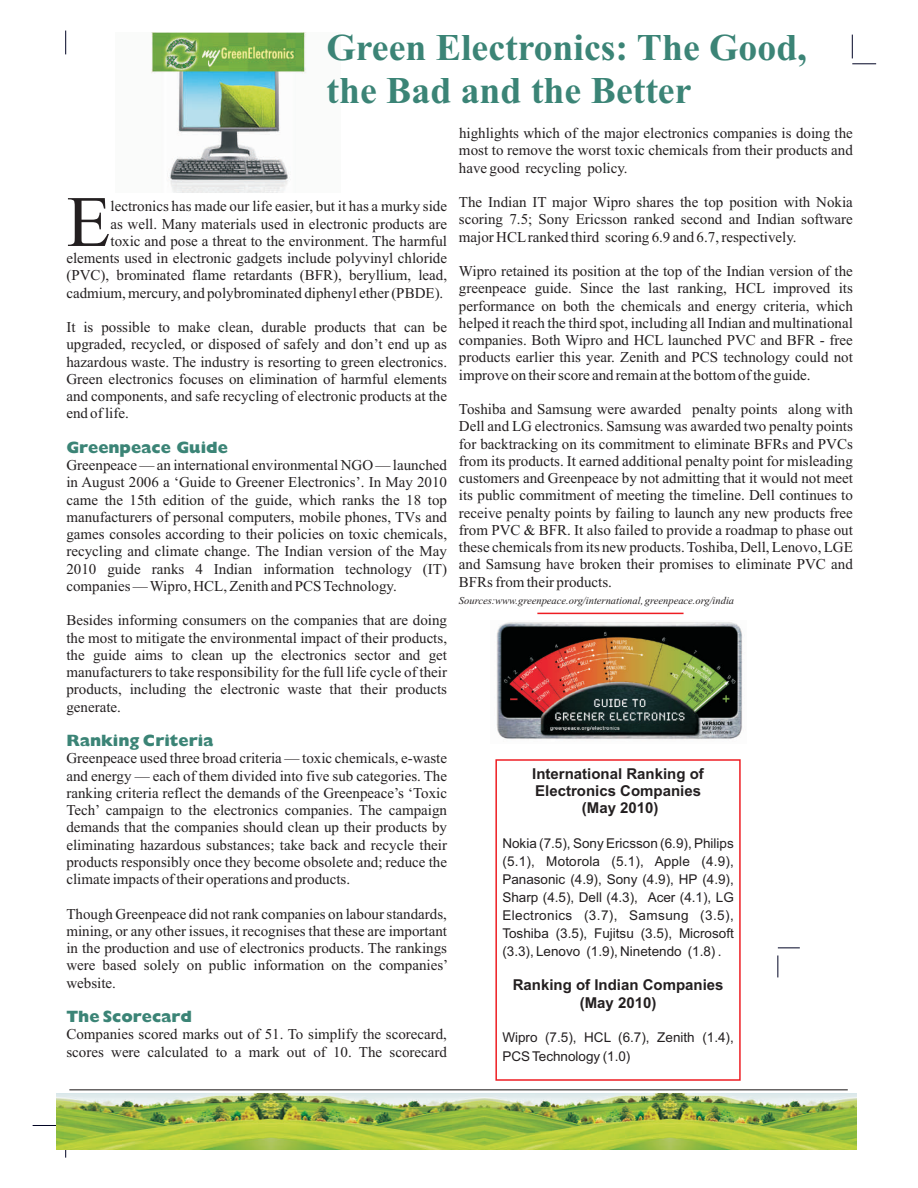
<style>
.page{position:relative;width:918px;height:1188px;background:#fff}
.page>*{position:absolute;margin:0;border:0;box-sizing:border-box;transform-origin:0 0}
.t1{font:72.3px "Times New Roman";color:#231f20}
.t2{font:700 37.8px/43.3px "Times New Roman";color:#3b8476}
.t3{font:800 16.5px "Gill Sans";color:#3b8476}
.t4{font:15px/17.2px "Times New Roman";color:#231f20;text-align:justify}
.t5{font:700 15px/17.2px "Arial";color:#231f20;text-align:center}
.t6{font:13.5px/18px "Arial";color:#231f20;text-align:justify}
.t7{font:italic 10.5px "Times New Roman";color:#231f20}
</style>
<div class="page">
<svg style="left:777px;top:955px;width:1px;height:22px"></svg>
<svg style="left:33px;top:1125px;width:23px;height:1px"></svg>
<svg style="left:778px;top:947px;width:22px;height:1px"></svg>
<hr style="left:69px;top:1089px;width:779px;height:1px;background:#231f20">
<img style="left:57px;top:1093px;width:799px;height:56px">
<svg style="left:65px;top:31px;width:1px;height:23px"></svg>
<svg style="left:852px;top:35px;width:24px;height:29px"></svg>
<img style="left:151px;top:32px;width:155px;height:160px">
<div style="left:495px;top:759px;width:246px;height:322px;border:2px solid #ee1d23"></div>
<img style="left:496px;top:622px;width:247px;height:118px">
<hr style="left:537px;top:613px;width:147px;height:1px;background:#ee1d23">
<h2 class="t2" style="left:327px;top:29px;width:482px">Green Electronics: The Good, the Bad and the Better</h2>
<h1 class="t1" style="left:66px;top:196px;width:46px">E</h1>
<p class="t4" style="left:111px;top:199px;width:338px">lectronics has made our life easier, but it has a murky side</p>
<p class="t4" style="left:66px;top:216px;width:382px;text-align:right">as well. Many materials used in electronic products are<br>toxic and pose a threat to the environment. The harmful elements used in electronic gadgets include polyvinyl chloride (PVC), brominated flame retardants (BFR), beryllium, lead, cadmium, mercury, and polybrominated diphenyl ether (PBDE).</p>
<p class="t4" style="left:66px;top:320px;width:382px">It is possible to make clean, durable products that can be upgraded, recycled, or disposed of safely and don’t end up as hazardous waste. The industry is resorting to green electronics.<br>Green electronics focuses on elimination of harmful elements and components, and safe recycling of electronic products at the end of life.</p>
<p class="t3" style="left:66px;top:442px;width:163px">Greenpeace Guide</p>
<p class="t4" style="left:66px;top:458px;width:382px">Greenpeace — an international environmental NGO — launched in August 2006 a ‘Guide to Greener Electronics’. In May 2010 came the 15th edition of the guide, which ranks the 18 top manufacturers of personal computers, mobile phones, TVs and games consoles according to their policies on toxic chemicals, recycling and climate change. The Indian version of the May 2010 guide ranks 4 Indian information technology (IT) companies — Wipro, HCL, Zenith and PCS Technology.</p>
<p class="t4" style="left:66px;top:613px;width:382px">Besides informing consumers on the companies that are doing the most to mitigate the environmental impact of their products, the guide aims to clean up the electronics sector and get manufacturers to take responsibility for the full life cycle of their products, including the electronic waste that their products generate.</p>
<p class="t4" style="left:66px;top:751px;width:382px">Greenpeace used three broad criteria — toxic chemicals, e-waste and energy — each of them divided into five sub categories. The ranking criteria reflect the demands of the Greenpeace’s ‘Toxic Tech’ campaign to the electronics companies. The campaign demands that the companies should clean up their products by eliminating hazardous substances; take back and recycle their products responsibly once they become obsolete and; reduce the climate impacts of their operations and products.</p>
<p class="t4" style="left:66px;top:906px;width:383px">Though Greenpeace did not rank companies on labour standards, mining, or any other issues, it recognises that these are important in the production and use of electronics products. The rankings were based solely on public information on the companies’ website.</p>
<p class="t3" style="left:66px;top:735px;width:149px">Ranking Criteria</p>
<p class="t3" style="left:66px;top:1011px;width:127px">The Scorecard</p>
<p class="t4" style="left:66px;top:1027px;width:382px">Companies scored marks out of 51. To simplify the scorecard, scores were calculated to a mark out of 10. The scorecard</p>
<p class="t4" style="left:459px;top:126px;width:395px">highlights which of the major electronics companies is doing the most to remove the worst toxic chemicals from their products and have good recycling policy.</p>
<p class="t4" style="left:459px;top:195px;width:395px">The Indian IT major Wipro shares the top position with Nokia scoring 7.5; Sony Ericsson ranked second and Indian software major HCLranked third scoring 6.9 and 6.7, respectively.</p>
<p class="t4" style="left:459px;top:264px;width:395px">Wipro retained its position at the top of the Indian version of the greenpeace guide. Since the last ranking, HCL improved its performance on both the chemicals and energy criteria, which helped it reach the third spot, including all Indian and multinational companies. Both Wipro and HCL launched PVC and BFR - free products earlier this year. Zenith and PCS technology could not improve on their score and remain at the bottom of the guide.</p>
<p class="t4" style="left:459px;top:402px;width:395px">Toshiba and Samsung were awarded penalty points along with Dell and LG electronics. Samsung was awarded two penalty points for backtracking on its commitment to eliminate BFRs and PVCs from its products. It earned additional penalty point for misleading customers and Greenpeace by not admitting that it would not meet its public commitment of meeting the timeline. Dell continues to receive penalty points by failing to launch any new products free from PVC &amp; BFR. It also failed to provide a roadmap to phase out these chemicals from its new products. Toshiba, Dell, Lenovo, LGE and Samsung have broken their promises to eliminate PVC and BFRs from their products.</p>
<p class="t7" style="left:459px;top:597px;width:277px">Sources:www.greenpeace.org/international, greenpeace.org/india</p>
<p class="t5" style="left:532px;top:766px;width:173px">International Ranking of<br>Electronics Companies (May 2010)</p>
<p class="t6" style="left:502px;top:835px;width:233px">Nokia (7.5), Sony Ericsson (6.9), Philips (5.1), Motorola (5.1), Apple (4.9), Panasonic (4.9), Sony (4.9), HP (4.9), Sharp (4.5), Dell (4.3), Acer (4.1), LG Electronics (3.7), Samsung (3.5), Toshiba (3.5), Fujitsu (3.5), Microsoft (3.3), Lenovo (1.9), Ninetendo (1.8) .</p>
<p class="t5" style="left:513px;top:978px;width:212px">Ranking of Indian Companies (May 2010)</p>
<p class="t6" style="left:502px;top:1029px;width:233px;line-height:18.8px">Wipro (7.5), HCL (6.7), Zenith (1.4),<br>PCS Technology (1.0)</p>
</div>
